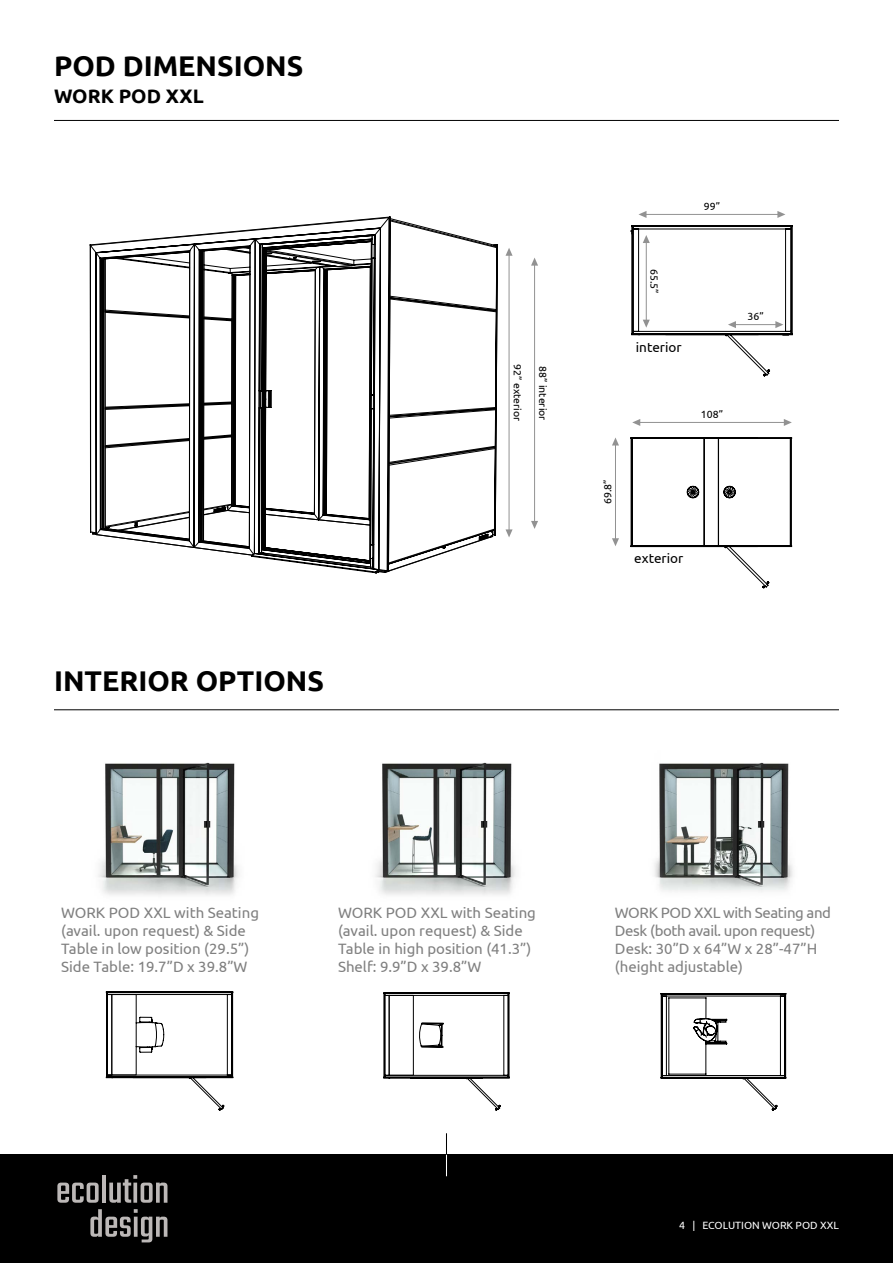
<style>
.page{position:relative;width:893px;height:1263px;background:#fff}
.page>*{position:absolute;margin:0;border:0;box-sizing:border-box;transform-origin:0 0}
.t1{font:700 28.5px "Ubuntu";color:#000}
.t2{font:700 19.5px "Ubuntu";color:#000}
.t3{font:15px/18px "Ubuntu";color:#808080}
.t4{font:15px/18px "Ubuntu";letter-spacing:-.025em;color:#808080}
.t5{font:13.5px "Ubuntu";color:#000}
.t6{font:10.5px "Ubuntu";color:#000}
.t7{font:10.5px "Ubuntu";color:#fff}
</style>
<div class="page">
<hr style="left:54px;top:709px;width:785px;height:1px;background:#000">
<hr style="left:509px;top:252px;width:1px;height:281px;background:#929292">
<svg style="left:505px;top:248px;width:8px;height:8px"></svg>
<svg style="left:505px;top:529px;width:8px;height:8px"></svg>
<hr style="left:534px;top:262px;width:1px;height:263px;background:#929292">
<svg style="left:531px;top:258px;width:7px;height:8px"></svg>
<svg style="left:531px;top:521px;width:7px;height:8px"></svg>
<svg style="left:92px;top:227px;width:405px;height:346px"></svg>
<hr style="left:644px;top:214px;width:137px;height:1px;background:#929292">
<svg style="left:638px;top:211px;width:8px;height:7px"></svg>
<svg style="left:777px;top:211px;width:8px;height:7px"></svg>
<hr style="left:637px;top:422px;width:150px;height:1px;background:#929292">
<svg style="left:632px;top:419px;width:8px;height:7px"></svg>
<svg style="left:784px;top:419px;width:8px;height:7px"></svg>
<hr style="left:615px;top:444px;width:1px;height:96px;background:#929292">
<svg style="left:612px;top:538px;width:7px;height:8px"></svg>
<svg style="left:612px;top:437px;width:7px;height:8px"></svg>
<svg style="left:631px;top:225px;width:162px;height:152px"></svg>
<svg style="left:631px;top:437px;width:161px;height:151px"></svg>
<img style="left:654px;top:762px;width:139px;height:130px">
<img style="left:98px;top:762px;width:141px;height:133px">
<img style="left:375px;top:762px;width:141px;height:133px">
<svg style="left:106px;top:991px;width:128px;height:120px"></svg>
<svg style="left:660px;top:993px;width:126px;height:118px"></svg>
<div style="left:384px;top:1075px;width:125px;height:2px;border:1px solid #000"></div>
<div style="left:383px;top:1077px;width:127px;height:1px;border:1px solid #000"></div>
<div style="left:508px;top:993px;width:1px;height:84px;border:1px solid #000"></div>
<div style="left:384px;top:993px;width:1px;height:84px;border:1px solid #000"></div>
<div style="left:384px;top:993px;width:125px;height:3px;border:1px solid #000"></div>
<div style="left:383px;top:992px;width:127px;height:2px;border:1px solid #000"></div>
<svg style="left:388px;top:995px;width:56px;height:84px"></svg>
<svg style="left:465px;top:1077px;width:36px;height:34px"></svg>
<div style="left:0;top:1154px;width:893px;height:109px;background:#000"></div>
<svg style="left:446px;top:1133px;width:1px;height:43px"></svg>
<svg style="left:57px;top:1182px;width:42px;height:21px"></svg>
<hr style="left:102px;top:1175px;width:4px;height:28px;background:#bcb8b7">
<svg style="left:109px;top:1175px;width:58px;height:28px"></svg>
<svg style="left:90px;top:1209px;width:77px;height:33px"></svg>
<hr style="left:54px;top:120px;width:785px;height:1px;background:#000">
<h1 class="t1" style="left:54px;top:49px;width:251px">POD DIMENSIONS</h1>
<h2 class="t2" style="left:54px;top:85px;width:151px">WORK POD XXL</h2>
<h1 class="t1" style="left:54px;top:664px;width:272px">INTERIOR OPTIONS</h1>
<p class="t6" style="left:524px;top:364px;width:58px;rotate:90deg">92” exterior</p>
<p class="t6" style="left:549px;top:366px;width:56px;rotate:90deg">88” interior</p>
<p class="t6" style="left:704px;top:200px;width:18px">99”</p>
<p class="t6" style="left:661px;top:269px;width:26px;rotate:90deg">65.5”</p>
<p class="t5" style="left:636px;top:339px;width:47px">interior</p>
<p class="t6" style="left:701px;top:408px;width:24px">108”</p>
<p class="t6" style="left:601px;top:504px;width:26px;rotate:-90deg">69.8”</p>
<p class="t5" style="left:634px;top:550px;width:51px">exterior</p>
<p class="t6" style="left:748px;top:310px;width:18px">36”</p>
<p class="t3" style="left:61px;top:903px;width:199px">WORK POD XXL with Seating (avail. upon request) &amp; Side<br>Table in low position (29.5”)<br>Side Table: 19.7”D x 39.8”W</p>
<p class="t3" style="left:338px;top:903px;width:199px">WORK POD XXL with Seating (avail. upon request) &amp; Side<br>Table in high position (41.3”)<br>Shelf: 9.9”D x 39.8”W</p>
<p class="t4" style="left:615px;top:903px;width:218px">WORK POD XXL with Seating and<br>Desk (both avail. upon request)<br>Desk: 30”D x 64”W x 28”-47”H (height adjustable)</p>
<p class="t7" style="left:679px;top:1219px;width:161px">4 | ECOLUTION WORK POD XXL</p>
</div>
